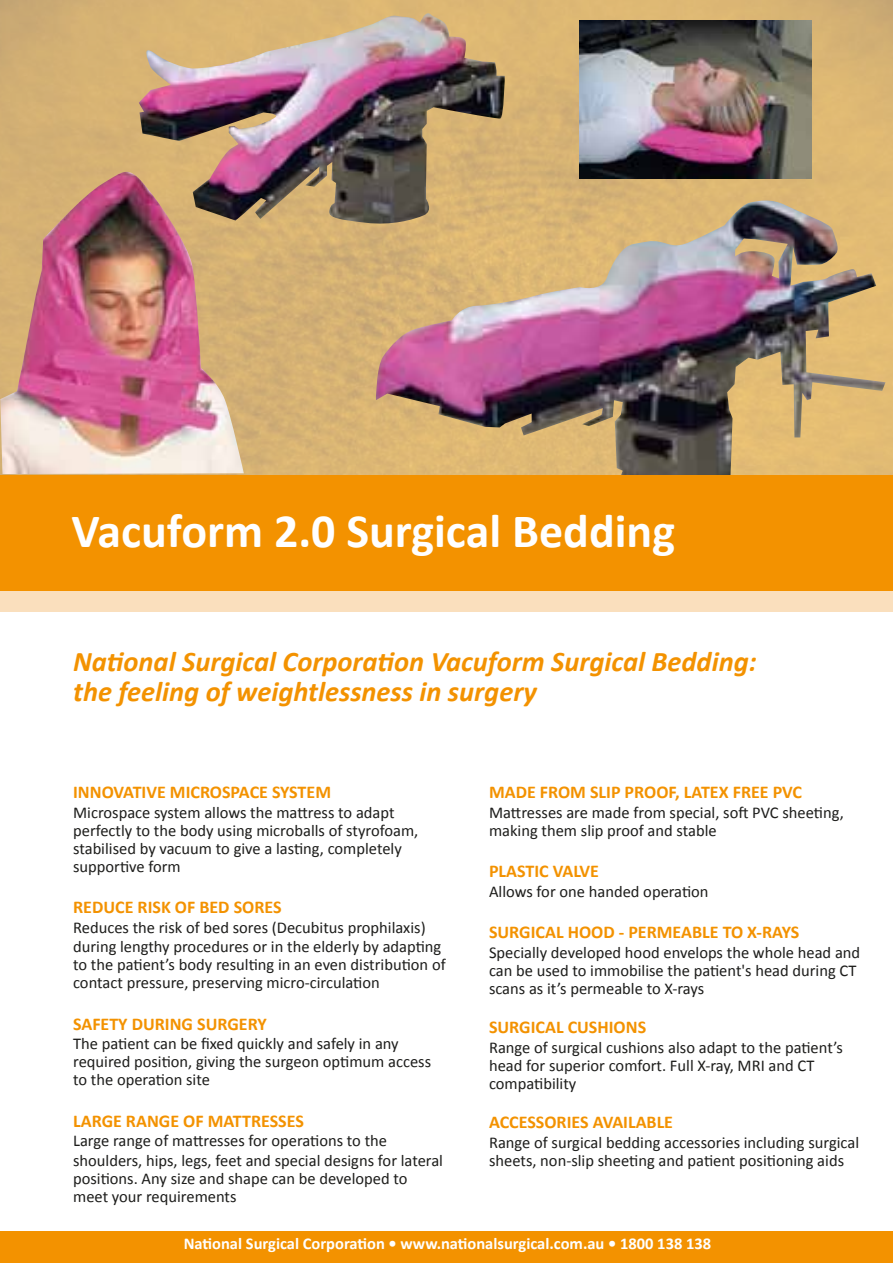
<style>
.page{position:relative;width:893px;height:1263px;background:#fff}
.page>*{position:absolute;margin:0;border:0;box-sizing:border-box;transform-origin:0 0}
.t1{font:700 48px "Calibri";color:#fff}
.t2{font:italic 700 28.5px/30px "Calibri";color:#f39200}
.t3{font:700 18px "Calibri";color:#f39200}
.t4{font:16.5px/18px "Calibri";color:#1d1d1b}
.t5{font:700 16.5px "Calibri";color:#fff}
</style>
<div class="page">
<svg style="left:0;top:0;width:893px;height:475px;background:#d6b273"></svg>
<div style="left:0;top:485px;width:893px;height:126px;background:#fadfbd"></div>
<div style="left:0;top:1231px;width:893px;height:32px;background:#f39200"></div>
<img style="left:376px;top:200px;width:509px;height:275px">
<div style="left:0;top:475px;width:893px;height:115px;background:#f39200"></div>
<img style="left:139px;top:13px;width:366px;height:213px">
<img style="left:0;top:172px;width:244px;height:302px">
<img style="left:579px;top:20px;width:233px;height:158px">
<h1 class="t1" style="left:72px;top:497px;width:605px">Vacuform 2.0 Surgical Bedding</h1>
<h2 class="t2" style="left:73px;top:645px;width:685px">National Surgical Corporation Vacuform Surgical Bedding: the feeling of weightlessness in surgery</h2>
<p class="t3" style="left:73px;top:780px;width:259px">INNOVATIVE MICROSPACE SYSTEM</p>
<p class="t4" style="left:73px;top:803px;width:347px">Microspace system allows the mattress to adapt perfectly to the body using microballs of styrofoam, stabilised by vacuum to give a lasting, completely supportive form</p>
<p class="t3" style="left:73px;top:894px;width:210px">REDUCE RISK OF BED SORES</p>
<p class="t4" style="left:73px;top:917px;width:370px;line-height:19.5px">Reduces the risk of bed sores (Decubitus prophilaxis) during lengthy procedures or in the elderly by adapting</p>
<p class="t4" style="left:73px;top:955px;width:374px">to the patient’s body resulting in an even distribution of contact pressure, preserving micro-circulation</p>
<p class="t3" style="left:73px;top:1011px;width:195px">SAFETY DURING SURGERY</p>
<p class="t4" style="left:73px;top:1034px;width:359px">The patient can be fixed quickly and safely in any required position, giving the surgeon optimum access to the operation site</p>
<p class="t3" style="left:73px;top:1108px;width:232px">LARGE RANGE OF MATTRESSES</p>
<p class="t4" style="left:73px;top:1130px;width:371px;line-height:19.5px">Large range of mattresses for operations to the shoulders, hips, legs, feet and special designs for lateral</p>
<p class="t4" style="left:73px;top:1168px;width:336px">positions. Any size and shape can be developed to meet your requirements</p>
<p class="t3" style="left:489px;top:780px;width:315px">MADE FROM SLIP PROOF, LATEX FREE PVC</p>
<p class="t4" style="left:489px;top:803px;width:356px">Mattresses are made from special, soft PVC sheeting, making them slip proof and stable</p>
<p class="t3" style="left:489px;top:858px;width:111px">PLASTIC VALVE</p>
<p class="t4" style="left:489px;top:882px;width:221px">Allows for one handed operation</p>
<p class="t3" style="left:489px;top:919px;width:312px">SURGICAL HOOD - PERMEABLE TO X-RAYS</p>
<p class="t4" style="left:489px;top:943px;width:373px">Specially developed hood envelops the whole head and can be used to immobilise the patient's head during CT scans as it’s permeable to X-rays</p>
<p class="t3" style="left:489px;top:1014px;width:159px">SURGICAL CUSHIONS</p>
<p class="t4" style="left:489px;top:1038px;width:355px">Range of surgical cushions also adapt to the patient’s head for superior comfort. Full X-ray, MRI and CT compatibility</p>
<p class="t3" style="left:489px;top:1110px;width:186px">ACCESSORIES AVAILABLE</p>
<p class="t4" style="left:489px;top:1133px;width:372px">Range of surgical bedding accessories including surgical sheets, non-slip sheeting and patient positioning aids</p>
<p class="t5" style="left:184px;top:1232px;width:529px">National Surgical Corporation • www.nationalsurgical.com.au • 1800 138 138</p>
</div>
